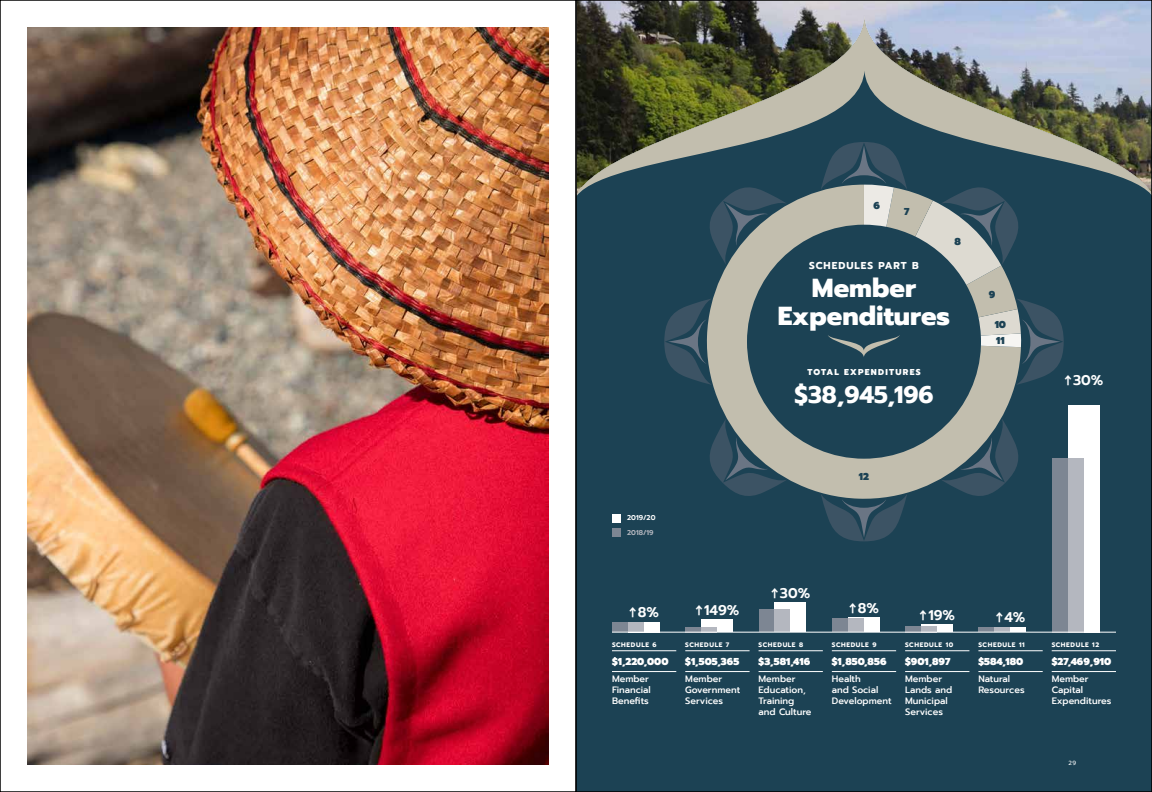
<style>
.page{position:relative;width:1152px;height:792px;background:#fff}
.page>*{position:absolute;margin:0;border:0;box-sizing:border-box;transform-origin:0 0}
.t1{font:800 26px/28px "Prompt";color:#fff;text-align:center}
.t2{font:700 24px "Prompt";color:#fff}
.t3{font:600 14px "Prompt";color:#fff}
.t4{font:900 10px "Prompt";color:#fff}
.t5{font:700 10px "Prompt";letter-spacing:.1em;color:#fff}
.t6{font:900 10px/16.3px "Prompt";color:#1c4254}
.t7{font:500 9.2px/11px "Prompt";color:#fff}
.t8{font:800 8.5px "Prompt";letter-spacing:.15em;color:#fff}
.t9{font:600 7px "Prompt";color:#fff}
.t10{font:600 7px "Prompt";color:#b4b7bf}
.t11{font:700 6.5px "Prompt";letter-spacing:.1em;color:#fff}
.t12{font:6px "Prompt";color:#fff}
</style>
<div class="page">
<div style="left:576px;top:0;width:576px;height:792px;background:#1c4254"></div>
<img style="left:578px;top:2px;width:572px;height:13px">
<svg style="left:578px;top:15px;width:572px;height:179px"></svg>
<div style="left:1068px;top:405px;width:31px;height:227px;background:#fff"></div>
<div style="left:1052px;top:458px;width:16px;height:174px;background:#7d8693"></div>
<div style="left:1068px;top:458px;width:16px;height:174px;background:#b4b7bf"></div>
<div style="left:994px;top:627px;width:32px;height:5px;background:#fff"></div>
<svg style="left:978px;top:628px;width:16px;height:4px"></svg>
<svg style="left:994px;top:628px;width:16px;height:4px"></svg>
<div style="left:921px;top:625px;width:32px;height:7px;background:#fff"></div>
<div style="left:905px;top:626px;width:16px;height:6px;background:#7d8693"></div>
<div style="left:921px;top:626px;width:16px;height:6px;background:#b4b7bf"></div>
<div style="left:848px;top:618px;width:32px;height:14px;background:#fff"></div>
<div style="left:832px;top:619px;width:16px;height:13px;background:#7d8693"></div>
<div style="left:848px;top:619px;width:16px;height:13px;background:#b4b7bf"></div>
<div style="left:774px;top:603px;width:32px;height:29px;background:#fff"></div>
<div style="left:759px;top:609px;width:15px;height:23px;background:#7d8693"></div>
<div style="left:774px;top:609px;width:16px;height:23px;background:#b4b7bf"></div>
<div style="left:701px;top:620px;width:32px;height:12px;background:#fff"></div>
<div style="left:685px;top:627px;width:16px;height:5px;background:#7d8693"></div>
<div style="left:701px;top:627px;width:16px;height:5px;background:#b4b7bf"></div>
<div style="left:628px;top:622px;width:32px;height:10px;background:#fff"></div>
<div style="left:612px;top:623px;width:16px;height:9px;background:#7d8693"></div>
<div style="left:628px;top:623px;width:16px;height:9px;background:#b4b7bf"></div>
<hr style="left:612px;top:650px;width:64px;height:1px;background:#fff">
<hr style="left:612px;top:671px;width:64px;height:1px;background:#fff">
<hr style="left:685px;top:650px;width:65px;height:1px;background:#fff">
<hr style="left:685px;top:671px;width:65px;height:1px;background:#fff">
<hr style="left:759px;top:650px;width:64px;height:1px;background:#fff">
<hr style="left:759px;top:671px;width:64px;height:1px;background:#fff">
<hr style="left:832px;top:650px;width:64px;height:1px;background:#fff">
<hr style="left:832px;top:671px;width:64px;height:1px;background:#fff">
<hr style="left:905px;top:650px;width:64px;height:1px;background:#fff">
<hr style="left:905px;top:671px;width:64px;height:1px;background:#fff">
<hr style="left:978px;top:650px;width:65px;height:1px;background:#fff">
<hr style="left:978px;top:671px;width:65px;height:1px;background:#fff">
<hr style="left:1052px;top:650px;width:64px;height:1px;background:#fff">
<hr style="left:1052px;top:671px;width:64px;height:1px;background:#fff">
<div style="left:612px;top:514px;width:9px;height:9px;background:#fff"></div>
<div style="left:612px;top:528px;width:9px;height:9px;background:#7d8693"></div>
<hr style="left:612px;top:632px;width:504px;height:1px;background:#fff">
<img style="left:27px;top:27px;width:522px;height:738px">
<svg style="left:704px;top:185px;width:311px;height:309px"></svg>
<svg style="left:664px;top:299px;width:48px;height:86px"></svg>
<svg style="left:706px;top:419px;width:81px;height:77px"></svg>
<svg style="left:821px;top:142px;width:243px;height:243px"></svg>
<svg style="left:821px;top:494px;width:86px;height:47px"></svg>
<svg style="left:706px;top:184px;width:81px;height:80px"></svg>
<svg style="left:941px;top:419px;width:77px;height:77px"></svg>
<p class="t6" style="left:873px;top:197px;width:8px">6</p>
<p class="t6" style="left:904px;top:203px;width:7px">7</p>
<p class="t6" style="left:954px;top:234px;width:8px">8</p>
<p class="t5" style="left:809px;top:258px;width:111px">SCHEDULES PART B</p>
<h1 class="t1" style="left:778px;top:274px;width:174px">Member<br>Expenditures</h1>
<p class="t8" style="left:807px;top:366px;width:115px">TOTAL EXPENDITURES</p>
<h2 class="t2" style="left:795px;top:377px;width:140px">$38,945,196</h2>
<p class="t6" style="left:989px;top:286px;width:8px">9</p>
<p class="t6" style="left:995px;top:316px;width:13px">10<br>11</p>
<p class="t9" style="left:627px;top:513px;width:30px">2019/20</p>
<p class="t10" style="left:627px;top:527px;width:28px">2018/19</p>
<p class="t6" style="left:859px;top:469px;width:12px">12</p>
<h3 class="t3" style="left:629px;top:602px;width:31px">↑8%</h3>
<h3 class="t3" style="left:696px;top:600px;width:45px">↑149%</h3>
<p class="t11" style="left:612px;top:640px;width:46px">SCHEDULE 6</p>
<p class="t4" style="left:612px;top:654px;width:58px">$1,220,000</p>
<p class="t7" style="left:612px;top:673px;width:40px">Member<br>Financial<br>Benefits</p>
<p class="t11" style="left:685px;top:640px;width:46px">SCHEDULE 7</p>
<p class="t4" style="left:685px;top:654px;width:55px">$1,505,365</p>
<p class="t7" style="left:685px;top:673px;width:57px">Member<br>Government<br>Services</p>
<h3 class="t3" style="left:771px;top:582px;width:40px">↑30%</h3>
<p class="t11" style="left:759px;top:640px;width:46px">SCHEDULE 8</p>
<p class="t4" style="left:759px;top:654px;width:53px">$3,581,416</p>
<p class="t7" style="left:759px;top:673px;width:54px">Member<br>Education,<br>Training and Culture</p>
<h3 class="t3" style="left:849px;top:597px;width:31px">↑8%</h3>
<p class="t11" style="left:832px;top:640px;width:46px">SCHEDULE 9</p>
<p class="t4" style="left:832px;top:654px;width:56px">$1,850,856</p>
<p class="t7" style="left:832px;top:673px;width:61px">Health<br>and Social<br>Development</p>
<h3 class="t3" style="left:920px;top:605px;width:37px">↑19%</h3>
<h3 class="t3" style="left:996px;top:607px;width:31px">↑4%</h3>
<p class="t11" style="left:905px;top:640px;width:50px">SCHEDULE 10</p>
<p class="t4" style="left:905px;top:654px;width:47px">$901,897</p>
<p class="t7" style="left:905px;top:673px;width:49px">Member<br>Lands and<br>Municipal<br>Services</p>
<p class="t11" style="left:978px;top:640px;width:48px">SCHEDULE 11</p>
<p class="t4" style="left:978px;top:654px;width:46px">$584,180</p>
<p class="t7" style="left:978px;top:673px;width:48px">Natural<br>Resources</p>
<h3 class="t3" style="left:1064px;top:370px;width:40px">↑30%</h3>
<p class="t11" style="left:1052px;top:640px;width:49px">SCHEDULE 12</p>
<p class="t4" style="left:1052px;top:654px;width:61px">$27,469,910</p>
<p class="t7" style="left:1052px;top:673px;width:61px">Member<br>Capital<br>Expenditures</p>
<p class="t12" style="left:1069px;top:759px;width:9px">29</p>
</div>
